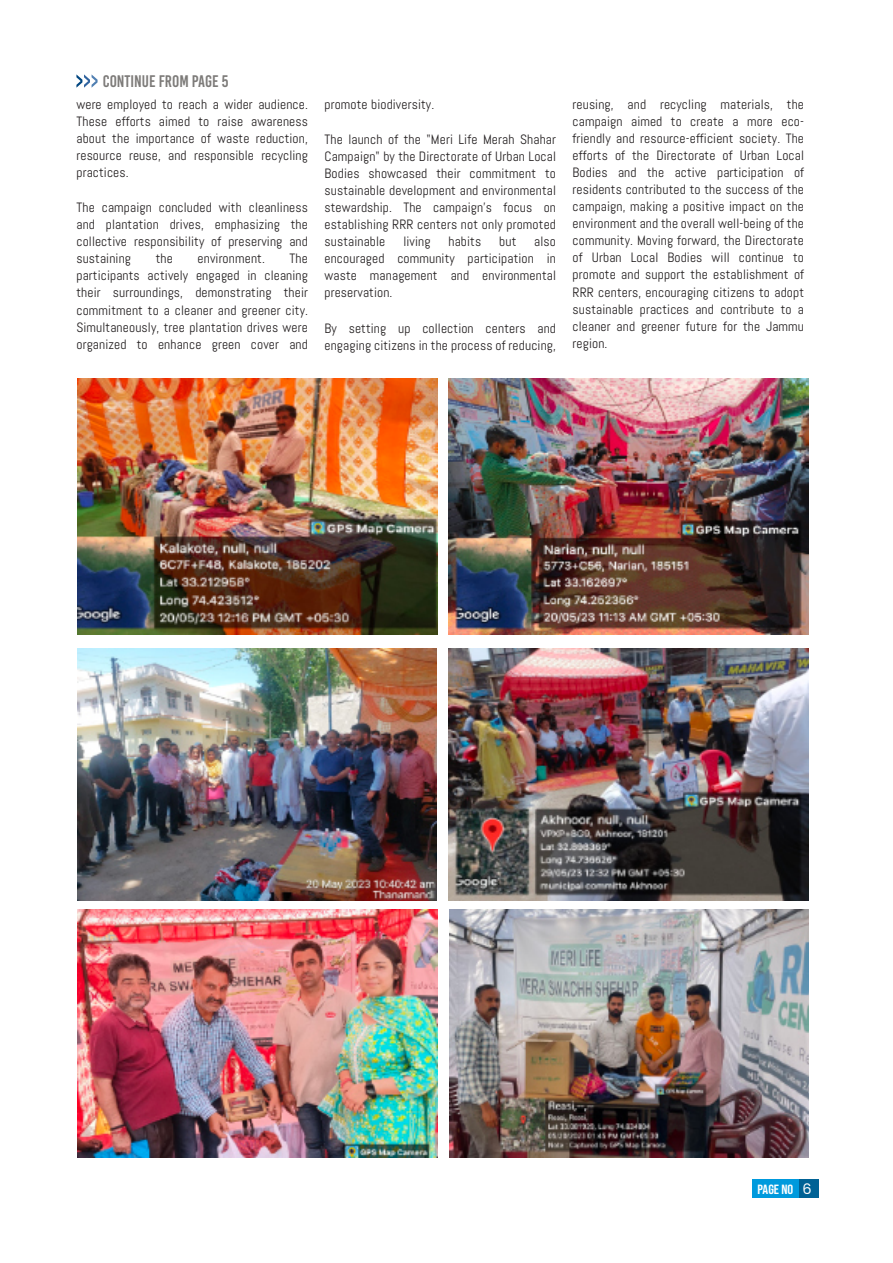
<style>
.page{position:relative;width:893px;height:1263px;background:#fff}
.page>*{position:absolute;margin:0;border:0;box-sizing:border-box;transform-origin:0 0}
.t1{font:16.8px "Bebas Kai";color:#7d7b79}
.t2{font:13.5px/17.1px "Abel";letter-spacing:.01em;color:#231f20;text-align:justify}
.t3{font:13.35px "Bebas Neue";color:#fff;scale:1.08 1}
.s1{font-family:"Poppins";font-size:14.55px}
</style>
<div class="page">
<div style="left:798px;top:1179px;width:20px;height:19px;background:#006295"></div>
<div style="left:752px;top:1179px;width:46px;height:19px;background:#009add"></div>
<svg style="left:76px;top:74px;width:22px;height:14px"></svg>
<img style="left:77px;top:379px;width:360px;height:256px">
<img style="left:448px;top:379px;width:360px;height:256px">
<img style="left:77px;top:649px;width:360px;height:251px">
<img style="left:448px;top:649px;width:360px;height:251px">
<img style="left:78px;top:910px;width:359px;height:247px">
<img style="left:449px;top:910px;width:359px;height:247px">
<p class="t1" style="left:103px;top:74px;width:127px">CONTINUE FROM PAGE 5</p>
<p class="t2" style="left:76px;top:95px;width:233px">were employed to reach a wider audience.<br>These efforts aimed to raise awareness about the importance of waste reduction, resource reuse, and responsible recycling practices.</p>
<p class="t2" style="left:76px;top:199px;width:233px">The campaign concluded with cleanliness and plantation drives, emphasizing the collective responsibility of preserving and sustaining</p>
<p class="t2" style="left:76px;top:250px;width:233px;text-indent:213px">The participants actively engaged in cleaning their surroundings, demonstrating their commitment to a cleaner and greener city.<br>Simultaneously, tree plantation drives were organized to enhance green cover and</p>
<p class="t2" style="left:156px;top:250px;width:19px">the</p>
<p class="t2" style="left:198px;top:250px;width:69px">environment.</p>
<p class="t2" style="left:324px;top:95px;width:111px">promote biodiversity.</p>
<p class="t2" style="left:324px;top:131px;width:233px">The launch of the "Meri Life Merah Shahar Campaign" by the Directorate of Urban Local Bodies showcased their commitment to sustainable development and environmental stewardship. The campaign's focus on establishing RRR centers not only promoted sustainable</p>
<p class="t2" style="left:324px;top:233px;width:233px;text-indent:210px">also encouraged community participation in waste management and environmental preservation.</p>
<p class="t2" style="left:324px;top:319px;width:233px">By setting up collection centers and engaging citizens in the process of reducing,</p>
<p class="t2" style="left:403px;top:233px;width:29px">living</p>
<p class="t2" style="left:448px;top:233px;width:34px">habits</p>
<p class="t2" style="left:499px;top:233px;width:19px">but</p>
<p class="t2" style="left:573px;top:95px;width:233px">reusing, and recycling materials, the campaign aimed to create a more eco&shy;friendly and resource-efficient society. The efforts of the Directorate of Urban Local Bodies and the active participation of residents contributed to the success of the campaign, making a positive impact on the environment and the overall well-being of the community. Moving forward, the Directorate of Urban Local Bodies will continue to promote and support the establishment of RRR centers, encouraging citizens to adopt sustainable practices and contribute to a cleaner and greener future for the Jammu region.</p>
<p class="t3" style="left:758px;top:1181px;width:52px">PAGE NO <span class="s1">6</span></p>
</div>
